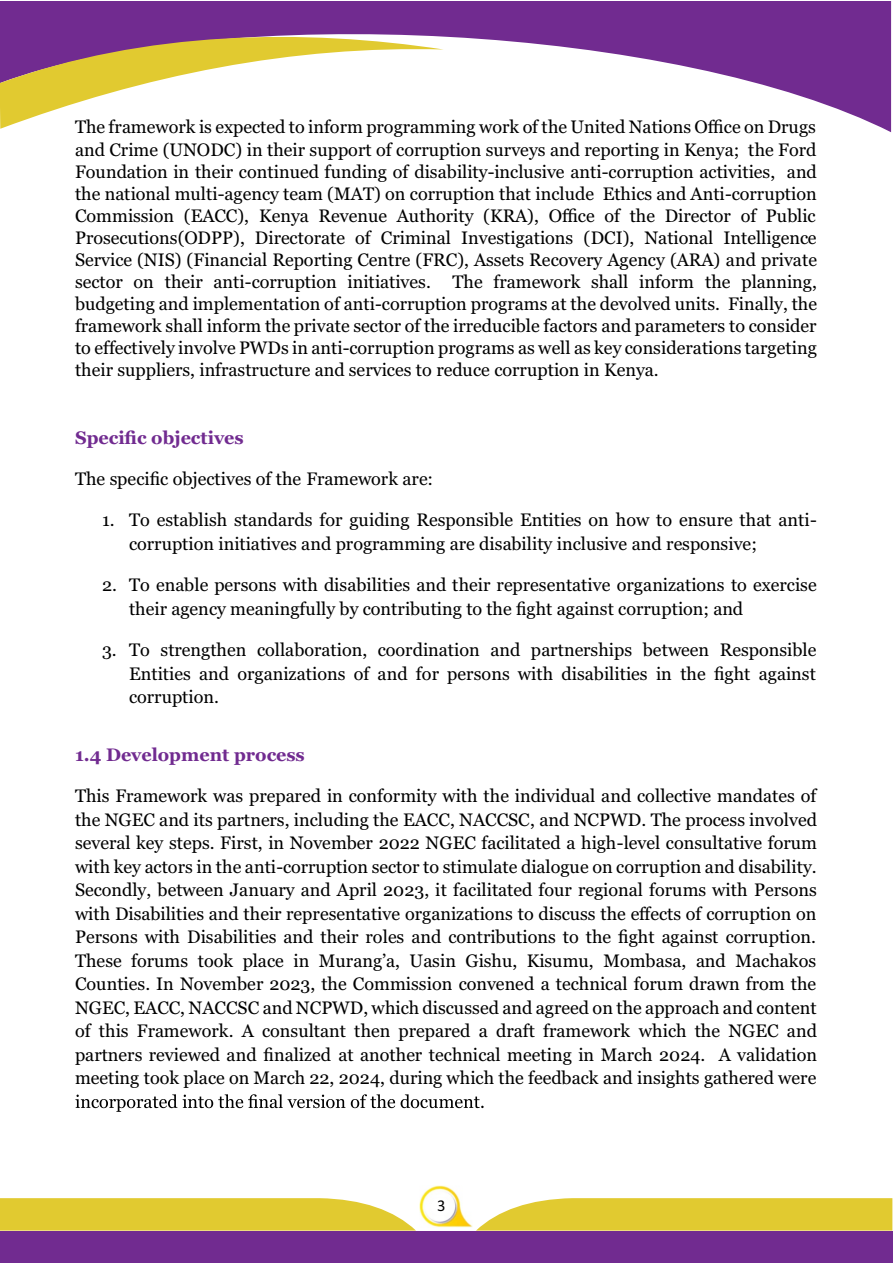
<style>
.page{position:relative;width:893px;height:1263px;background:#fff}
.page>*{position:absolute;margin:0;border:0;box-sizing:border-box;transform-origin:0 0}
.t1{font:18px/23.5px "Georgia";color:#000;text-align:justify}
.t2{font:700 18px "Georgia";color:#712b90}
.t3{font:16.5px "Calibri";color:#000}
</style>
<div class="page">
<svg style="left:0;top:1px;width:891px;height:131px;fill:#712b90"></svg>
<svg style="left:0;top:28px;width:444px;height:101px"></svg>
<svg style="left:75px;top:1094px;width:409px;height:18px"></svg>
<img style="left:420px;top:1186px;width:53px;height:42px">
<div style="left:430px;top:1197px;width:20px;height:19px;background:#fff;border:1px solid #fff;border-radius:50%"></div>
<div style="left:0;top:1230px;width:892px;height:32px;background:#712b90"></div>
<svg style="left:0;top:1198px;width:416px;height:32px;background:#e3cd3f"></svg>
<svg style="left:477px;top:1198px;width:415px;height:32px;background:#e3cd3f"></svg>
<p class="t1" style="left:75px;top:118px;width:744px;line-height:22px">The framework is expected to inform programming work of the United Nations Office on Drugs and Crime (UNODC) in their support of corruption surveys and reporting in Kenya; the Ford Foundation in their continued funding of disability-inclusive anti-corruption activities, and the national multi-agency team (MAT) on corruption that include Ethics and Anti-corruption Commission (EACC), Kenya Revenue Authority (KRA), Office of the Director of Public Prosecutions(ODPP), Directorate of Criminal Investigations (DCI), National Intelligence Service (NIS) (Financial Reporting Centre (FRC), Assets Recovery Agency (ARA) and private sector on their anti-corruption initiatives. The framework shall inform the planning, budgeting and implementation of anti-corruption programs at the devolved units. Finally, the framework shall inform the private sector of the irreducible factors and parameters to consider to effectively involve PWDs in anti-corruption programs as well as key considerations targeting their suppliers, infrastructure and services to reduce corruption in Kenya.</p>
<p class="t2" style="left:75px;top:431px;width:170px">Specific objectives</p>
<p class="t1" style="left:75px;top:468px;width:360px">The specific objectives of the Framework are:</p>
<p class="t1" style="left:129px;top:510px;width:689px;text-indent:-27px">1. To establish standards for guiding Responsible Entities on how to ensure that anti&shy;corruption initiatives and programming are disability inclusive and responsive;</p>
<p class="t1" style="left:129px;top:574px;width:689px;text-indent:-27px">2. To enable persons with disabilities and their representative organizations to exercise their agency meaningfully by contributing to the fight against corruption; and</p>
<p class="t1" style="left:129px;top:639px;width:689px;text-indent:-27px">3. To strengthen collaboration, coordination and partnerships between Responsible Entities and organizations of and for persons with disabilities in the fight against corruption.</p>
<p class="t2" style="left:75px;top:747px;width:231px">1.4 Development process</p>
<p class="t1" style="left:75px;top:785px;width:744px">This Framework was prepared in conformity with the individual and collective mandates of the NGEC and its partners, including the EACC, NACCSC, and NCPWD. The process involved several key steps. First, in November 2022 NGEC facilitated a high-level consultative forum with key actors in the anti-corruption sector to stimulate dialogue on corruption and disability.<br>Secondly, between January and April 2023, it facilitated four regional forums with Persons with Disabilities and their representative organizations to discuss the effects of corruption on Persons with Disabilities and their roles and contributions to the fight against corruption.<br>These forums took place in Murang’a, Uasin Gishu, Kisumu, Mombasa, and Machakos Counties. In November 2023, the Commission convened a technical forum drawn from the NGEC, EACC, NACCSC and NCPWD, which discussed and agreed on the approach and content of this Framework. A consultant then prepared a draft framework which the NGEC and partners reviewed and finalized at another technical meeting in March 2024. A validation meeting took place on March 22, 2024, during which the feedback and insights gathered were</p>
<p class="t3" style="left:437px;top:1199px;width:10px">3</p>
</div>
